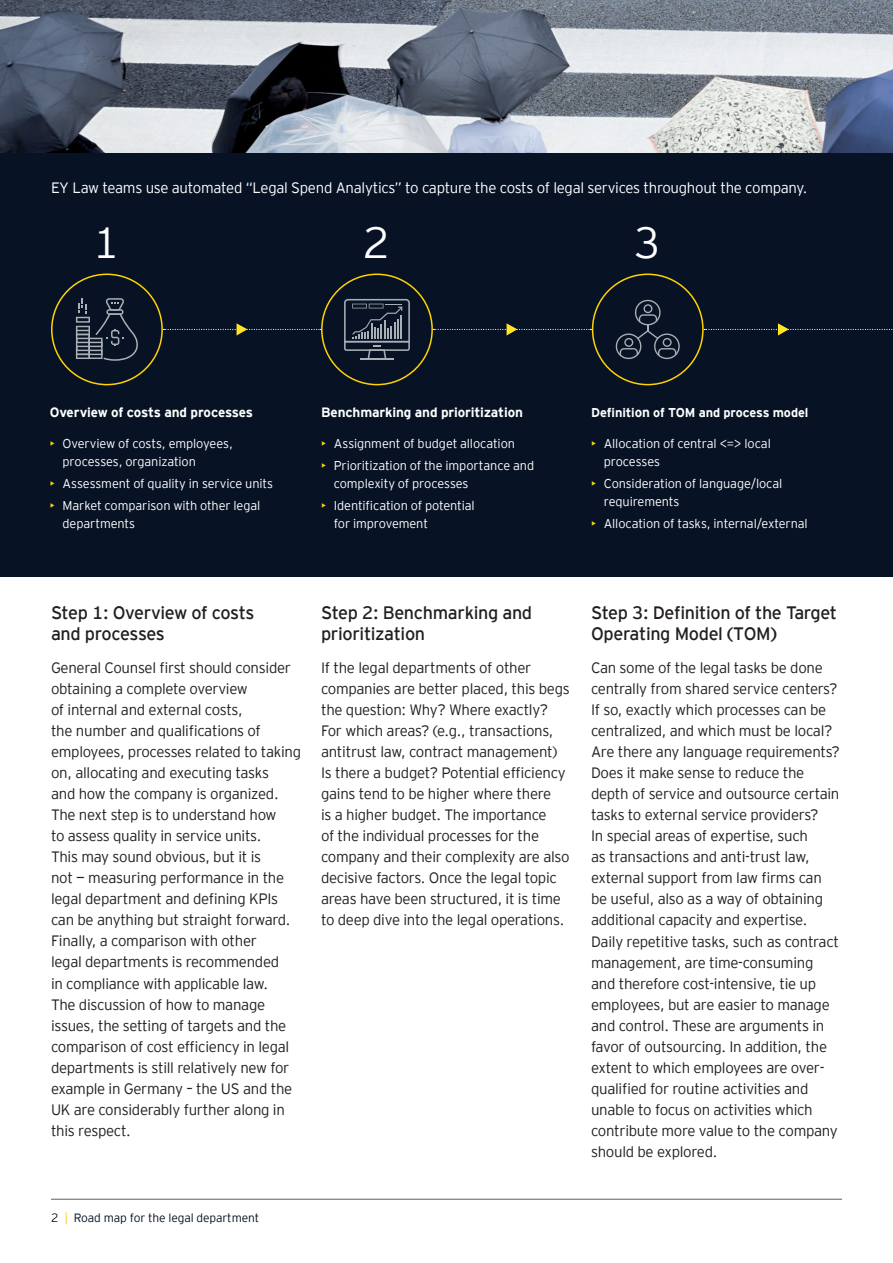
<style>
.page{position:relative;width:893px;height:1263px;background:#fff}
.page>*{position:absolute;margin:0;border:0;box-sizing:border-box;transform-origin:0 0}
.t1{font:300 43.5px "EY Interstate";color:#fff}
.t2{font:18px/21px "EY Interstate";letter-spacing:-.02em;color:#231f20}
.t3{font:300 15px/21px "EY Interstate";letter-spacing:-.02em;color:#231f20}
.t4{font:300 15px "EY Interstate";letter-spacing:-.02em;color:#fff}
.t5{font:700 13.5px "EY Interstate";letter-spacing:-.01em;color:#fff}
.t6{font:300 12.75px/18px "EY Interstate";letter-spacing:-.01em;color:#fff}
.t7{font:700 12.75px "EY Interstate";letter-spacing:-.01em;color:#fff}
.t8{font:300 12px "EY Interstate";letter-spacing:-.01em;color:#071224}
.s1{color:#fed304}
.s2{font-size:13.5px}
</style>
<div class="page">
<img style="left:0;top:0;width:893px;height:153px">
<div style="left:0;top:153px;width:893px;height:424px;background:#071224"></div>
<svg style="left:433px;top:323px;width:158px;height:13px"></svg>
<svg style="left:704px;top:323px;width:189px;height:13px"></svg>
<svg style="left:76px;top:298px;width:62px;height:63px"></svg>
<div style="left:51px;top:274px;width:112px;height:111px;border:2px solid #fed304;border-radius:50%"></div>
<svg style="left:163px;top:323px;width:158px;height:13px"></svg>
<svg style="left:344px;top:299px;width:66px;height:61px"></svg>
<div style="left:321px;top:274px;width:112px;height:111px;border:2px solid #fed304;border-radius:50%"></div>
<svg style="left:615px;top:299px;width:65px;height:60px"></svg>
<div style="left:592px;top:274px;width:112px;height:111px;border:2px solid #fed304;border-radius:50%"></div>
<hr style="left:51px;top:1199px;width:791px;height:1px;background:#545f6b">
<p class="t4" style="left:51px;top:177px;width:758px">EY Law teams use automated “Legal Spend Analytics” to capture the costs of legal services throughout the company.</p>
<h1 class="t1" style="left:93px;top:211px;width:28px">1</h1>
<h1 class="t1" style="left:363px;top:211px;width:28px">2</h1>
<h1 class="t1" style="left:634px;top:211px;width:28px">3</h1>
<p class="t5" style="left:50px;top:402px;width:205px">Overview of costs and processes</p>
<p class="t6" style="left:63px;top:433px;width:172px;text-indent:-13px"><span class="s1">•</span> Overview of costs, employees, processes, organization</p>
<p class="t6" style="left:50px;top:474px;width:225px"><span class="s1">•</span> Assessment of quality in service units</p>
<p class="t6" style="left:63px;top:496px;width:199px;text-indent:-13px"><span class="s1">•</span> Market comparison with other legal departments</p>
<p class="t5" style="left:321px;top:402px;width:203px">Benchmarking and prioritization</p>
<p class="t6" style="left:321px;top:433px;width:195px"><span class="s1">•</span> Assignment of budget allocation</p>
<p class="t6" style="left:334px;top:456px;width:202px;text-indent:-13px"><span class="s1">•</span> Prioritization of the importance and complexity of processes</p>
<p class="t6" style="left:334px;top:496px;width:142px;text-indent:-13px"><span class="s1">•</span> Identification of potential for improvement</p>
<p class="t7" style="left:591px;top:403px;width:219px">Definiti<span class="s2">on</span> of TOM and process model</p>
<p class="t6" style="left:604px;top:433px;width:169px;text-indent:-13px"><span class="s1">•</span> Allocation of central &lt;=&gt; local processes</p>
<p class="t6" style="left:604px;top:474px;width:180px;text-indent:-13px"><span class="s1">•</span> Consideration of language/local requirements</p>
<p class="t6" style="left:591px;top:514px;width:218px"><span class="s1">•</span> Allocation of tasks, internal/external</p>
<p class="t2" style="left:51px;top:601px;width:205px">Step 1: Overview of costs and processes</p>
<p class="t3" style="left:51px;top:657px;width:252px">General Counsel first should consider obtaining a complete overview<br>of internal and external costs,<br>the number and qualifications of employees, processes related to taking on, allocating and executing tasks<br>and how the company is organized.<br>The next step is to understand how<br>to assess quality in service units.<br>This may sound obvious, but it is<br>not — measuring performance in the legal department and defining KPIs can be anything but straight forward.<br>Finally, a comparison with other<br>legal departments is recommended<br>in compliance with applicable law.<br>The discussion of how to manage issues, the setting of targets and the comparison of cost efficiency in legal departments is still relatively new for example in Germany – the US and the UK are considerably further along in this respect.</p>
<p class="t2" style="left:321px;top:601px;width:213px">Step 2: Benchmarking and prioritization</p>
<p class="t3" style="left:321px;top:657px;width:250px">If the legal departments of other companies are better placed, this begs the question: Why? Where exactly?<br>For which areas? (e.g., transactions, antitrust law, contract management)<br>Is there a budget? Potential efficiency gains tend to be higher where there<br>is a higher budget. The importance<br>of the individual processes for the company and their complexity are also decisive factors. Once the legal topic areas have been structured, it is time to deep dive into the legal operations.</p>
<p class="t8" style="left:51px;top:1209px;width:210px">2 <span class="s1">|</span> Road map for the legal department</p>
<p class="t2" style="left:591px;top:601px;width:248px">Step 3: Definition of the Target<br>Operating Model (TOM)</p>
<p class="t3" style="left:591px;top:657px;width:250px">Can some of the legal tasks be done centrally from shared service centers?<br>If so, exactly which processes can be centralized, and which must be local?<br>Are there any language requirements?<br>Does it make sense to reduce the depth of service and outsource certain tasks to external service providers?<br>In special areas of expertise, such<br>as transactions and anti-trust law, external support from law firms can be useful, also as a way of obtaining additional capacity and expertise.<br>Daily repetitive tasks, such as contract management, are time-consuming and therefore cost-intensive, tie up employees, but are easier to manage and control. These are arguments in favor of outsourcing. In addition, the extent to which employees are over&shy;qualified for routine activities and unable to focus on activities which contribute more value to the company should be explored.</p>
</div>
